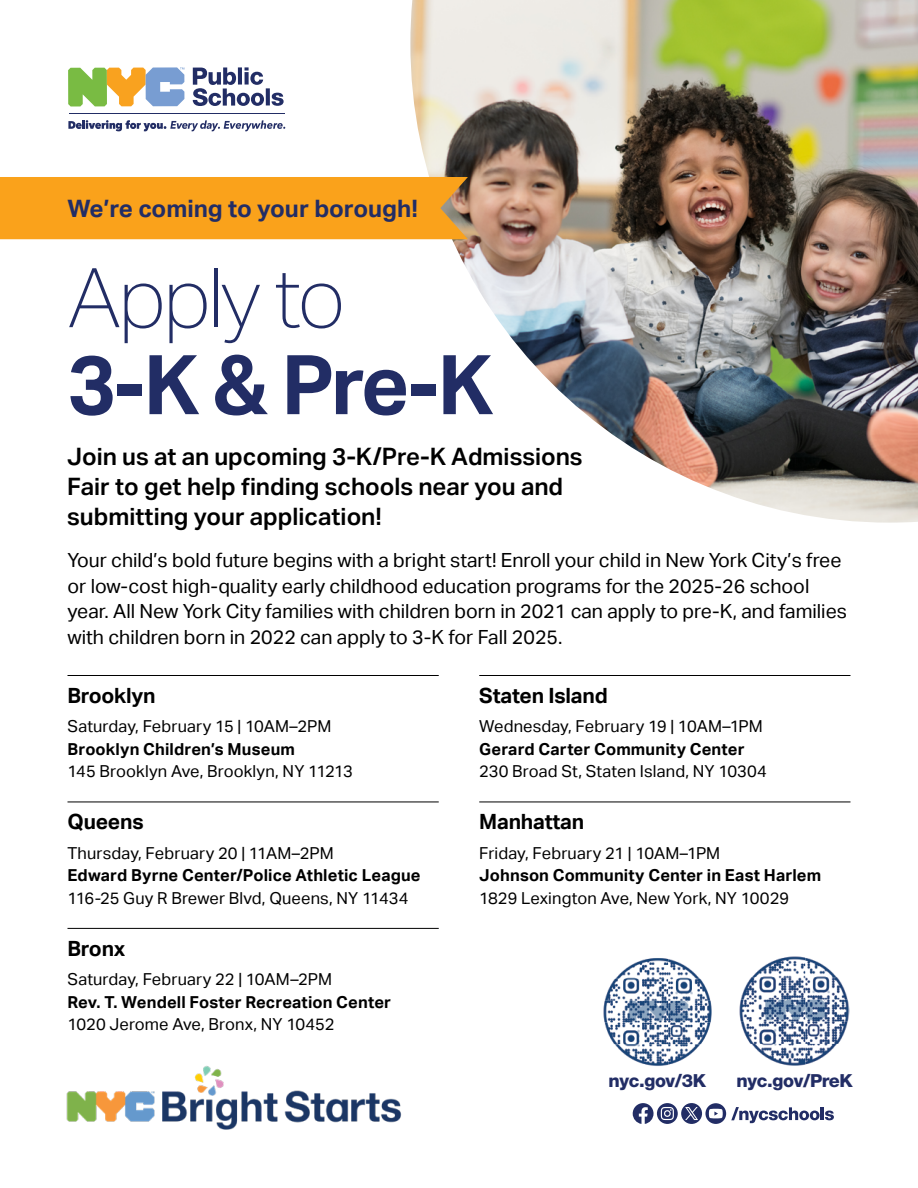
<style>
.page{position:relative;width:918px;height:1188px;background:#fff}
.page>*{position:absolute;margin:0;border:0;box-sizing:border-box;transform-origin:0 0}
.Header_1{font:700 82.5px/87px "Aktiv Grotesk";color:#222d65}
.Header_2{font:600 24px/30px "Aktiv Grotesk";color:#000}
.Ribbon{font:700 24px "Aktiv Grotesk";color:#222d65}
.Event_borough{font:700 21px "Aktiv Grotesk";letter-spacing:-.01em;color:#000}
.Header_3{font:19.5px/25.5px "Aktiv Grotesk";color:#000}
.t1{font:800 18px "Helvetica Neue LT Std";letter-spacing:-.02em;color:#222d65}
.Event_body{font:16.5px/22.5px "Aktiv Grotesk";letter-spacing:.005em;color:#000}
.s1{font-weight:100}
.s2{font-weight:700}
</style>
<div class="page">
<svg style="left:68px;top:67px;width:116px;height:40px"></svg>
<svg style="left:193px;top:67px;width:71px;height:39px"></svg>
<svg style="left:266px;top:88px;width:4px;height:17px"></svg>
<svg style="left:272px;top:93px;width:12px;height:13px"></svg>
<svg style="left:68px;top:120px;width:217px;height:11px"></svg>
<hr style="left:69px;top:114px;width:215px;height:1px;background:#222d65">
<img style="left:410px;top:0;width:508px;height:523px">
<div style="left:0;top:177px;width:468px;height:62px;background:#faa21b"></div>
<hr style="left:68px;top:675px;width:371px;height:1px;background:#000">
<hr style="left:68px;top:802px;width:371px;height:1px;background:#000">
<hr style="left:68px;top:928px;width:371px;height:1px;background:#000">
<hr style="left:479px;top:675px;width:371px;height:1px;background:#000">
<hr style="left:479px;top:802px;width:371px;height:1px;background:#000">
<svg style="left:633px;top:1103px;width:201px;height:21px"></svg>
<img style="left:66px;top:1065px;width:336px;height:65px">
<img style="left:615px;top:958px;width:85px;height:21px">
<img style="left:603px;top:979px;width:109px;height:65px">
<img style="left:614px;top:1044px;width:38px;height:22px">
<img style="left:668px;top:1044px;width:33px;height:21px">
<img style="left:752px;top:956px;width:85px;height:21px">
<img style="left:739px;top:977px;width:111px;height:67px">
<img style="left:751px;top:1044px;width:86px;height:22px">
<p class="Ribbon" style="left:68px;top:194px;width:352px">We’re coming to your borough!</p>
<p class="Header_1" style="left:68px;top:255px;width:427px"><span class="s1">Apply to<br></span>3-K &amp; Pre-K</p>
<p class="Header_2" style="left:67px;top:442px;width:517px">Join us at an upcoming 3-K/Pre-K Admissions<br>Fair to get help finding schools near you and submitting your application!</p>
<p class="Header_3" style="left:68px;top:548px;width:781px">Your child’s bold future begins with a bright start! Enroll your child in New York City’s free or low-cost high-quality early childhood education programs for the 2025-26 school year. All New York City families with children born in 2021 can apply to pre-K, and families with children born in 2022 can apply to 3-K for Fall 2025.</p>
<p class="Event_borough" style="left:68px;top:683px;width:90px">Brooklyn</p>
<p class="Event_body" style="left:68px;top:715px;width:287px">Saturday, February 15 | 10AM–2PM<br><span class="s2">Brooklyn Children’s Museum<br></span>145 Brooklyn Ave, Brooklyn, NY 11213</p>
<p class="Event_borough" style="left:68px;top:810px;width:78px">Queens</p>
<p class="Event_body" style="left:68px;top:842px;width:355px">Thursday, February 20 | 11AM–2PM<br><span class="s2">Edward Byrne Center/Police Athletic League<br></span>116-25 Guy R Brewer Blvd, Queens, NY 11434</p>
<p class="Event_borough" style="left:68px;top:936px;width:59px">Bronx</p>
<p class="Event_body" style="left:68px;top:968px;width:325px">Saturday, February 22 | 10AM–2PM<br><span class="s2">Rev. T. Wendell Foster Recreation Center<br></span>1020 Jerome Ave, Bronx, NY 10452</p>
<p class="Event_borough" style="left:479px;top:683px;width:130px">Staten Island</p>
<p class="Event_body" style="left:479px;top:715px;width:289px">Wednesday, February 19 | 10AM–1PM<br><span class="s2">Gerard Carter Community Center<br></span>230 Broad St, Staten Island, NY 10304</p>
<p class="Event_borough" style="left:479px;top:810px;width:106px">Manhattan</p>
<p class="Event_body" style="left:479px;top:842px;width:344px">Friday, February 21 | 10AM–1PM<br><span class="s2">Johnson Community Center in East Harlem<br></span>1829 Lexington Ave, New York, NY 10029</p>
<p class="t1" style="left:608px;top:1070px;width:99px">nyc.gov/3K</p>
<p class="t1" style="left:737px;top:1070px;width:118px">nyc.gov/PreK</p>
</div>
